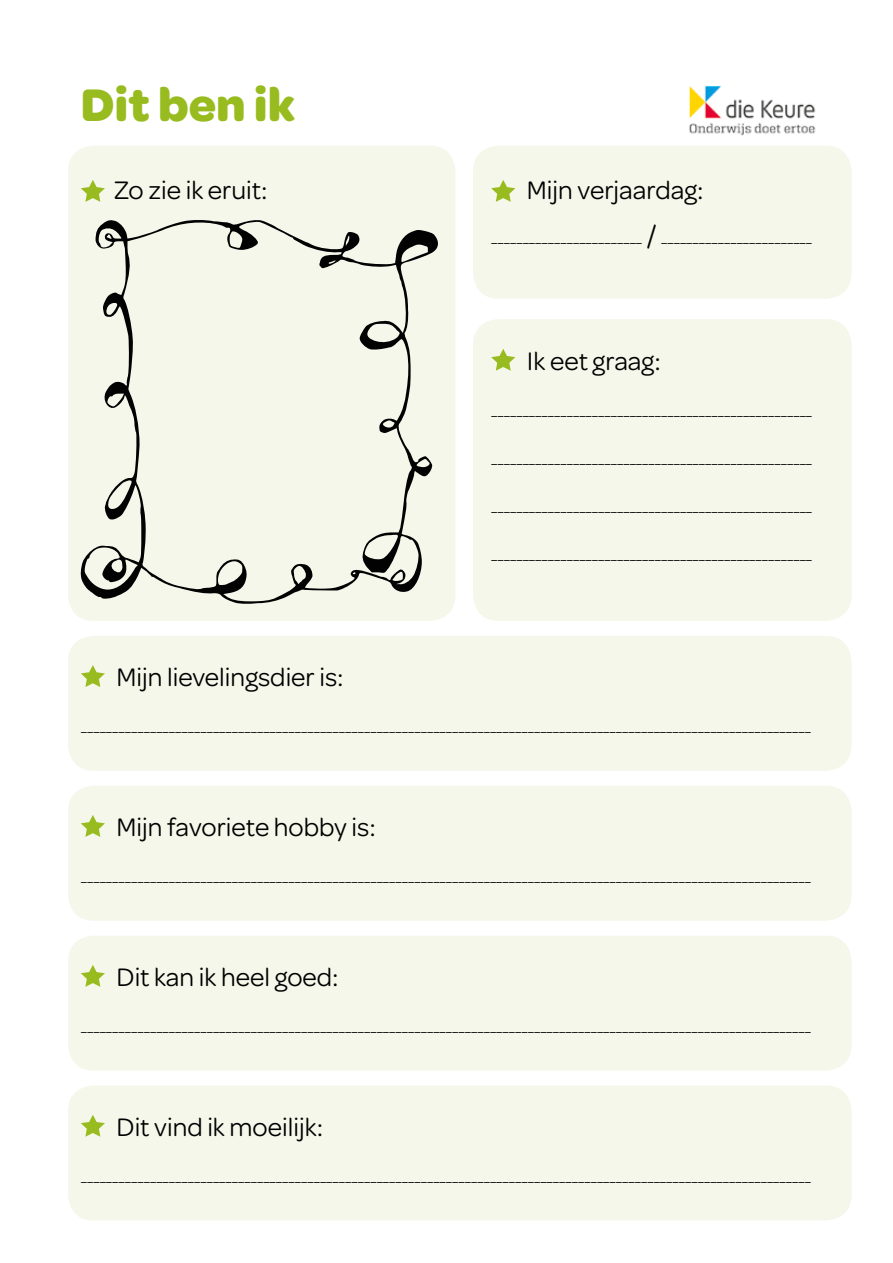
<style>
.page{position:relative;width:893px;height:1263px;background:#fff}
.page>*{position:absolute;margin:0;border:0;box-sizing:border-box;transform-origin:0 0}
.t1{font:700 48.75px "Omnes";color:#98bc1f}
.t2{font:27px "Omnes";color:#000}
.t3{font:13.5px "Omnes";color:#000}
.s1{font-size:28.5px}
</style>
<div class="page">
<div style="left:68px;top:636px;width:783px;height:135px;background:#f4f7e9;border-radius:26px"></div>
<div style="left:473px;top:319px;width:378px;height:302px;background:#f4f7e9;border-radius:26px"></div>
<div style="left:473px;top:146px;width:378px;height:153px;background:#f4f7e9;border-radius:26px"></div>
<div style="left:68px;top:146px;width:387px;height:475px;background:#f4f7e9;border-radius:26px"></div>
<svg style="left:80px;top:220px;width:358px;height:384px"></svg>
<svg style="left:81px;top:180px;width:24px;height:22px"></svg>
<svg style="left:491px;top:180px;width:24px;height:22px"></svg>
<svg style="left:491px;top:349px;width:24px;height:22px"></svg>
<svg style="left:81px;top:665px;width:24px;height:22px"></svg>
<div style="left:68px;top:786px;width:783px;height:135px;background:#f4f7e9;border-radius:26px"></div>
<svg style="left:81px;top:815px;width:24px;height:22px"></svg>
<div style="left:68px;top:936px;width:783px;height:134px;background:#f4f7e9;border-radius:26px"></div>
<svg style="left:81px;top:965px;width:24px;height:22px"></svg>
<div style="left:68px;top:1085px;width:783px;height:135px;background:#f4f7e9;border-radius:26px"></div>
<svg style="left:81px;top:1115px;width:24px;height:22px"></svg>
<img style="left:689px;top:86px;width:127px;height:50px">
<h1 class="t1" style="left:81px;top:69px;width:216px">Dit ben ik</h1>
<h2 class="t2" style="left:113px;top:172px;width:156px">Zo zie ik eruit:</h2>
<h2 class="t2" style="left:117px;top:659px;width:229px">Mijn lievelingsdier is:</h2>
<h2 class="t2" style="left:527px;top:172px;width:178px">Mijn verjaardag:</h2>
<p class="t3" style="left:491px;top:229px;width:323px">________________________ <span class="s1">/</span> ________________________</p>
<h2 class="t2" style="left:527px;top:342px;width:135px">Ik eet graag:</h2>
<p class="t3" style="left:491px;top:402px;width:323px">___________________________________________________</p>
<p class="t3" style="left:491px;top:450px;width:323px">___________________________________________________</p>
<p class="t3" style="left:491px;top:498px;width:323px">___________________________________________________</p>
<p class="t3" style="left:491px;top:546px;width:323px">___________________________________________________</p>
<p class="t3" style="left:81px;top:718px;width:732px">____________________________________________________________________________________________________________________</p>
<h2 class="t2" style="left:117px;top:808px;width:261px">Mijn favoriete hobby is:</h2>
<p class="t3" style="left:81px;top:868px;width:732px">____________________________________________________________________________________________________________________</p>
<h2 class="t2" style="left:117px;top:958px;width:224px">Dit kan ik heel goed:</h2>
<p class="t3" style="left:81px;top:1018px;width:732px">____________________________________________________________________________________________________________________</p>
<h2 class="t2" style="left:117px;top:1108px;width:208px">Dit vind ik moeilijk:</h2>
<p class="t3" style="left:81px;top:1168px;width:732px">____________________________________________________________________________________________________________________</p>
</div>
